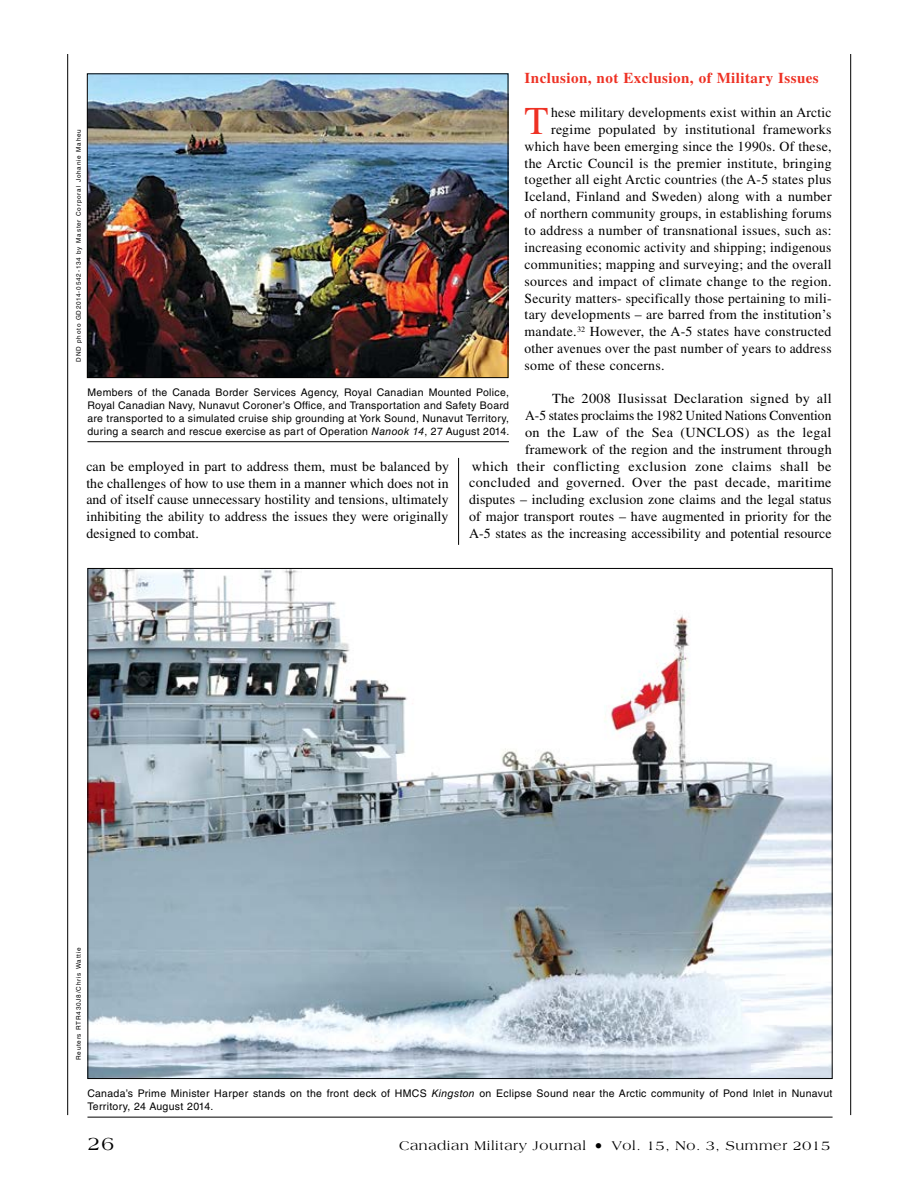
<style>
.page{position:relative;width:918px;height:1188px;background:#fff}
.page>*{position:absolute;margin:0;border:0;box-sizing:border-box;transform-origin:0 0}
.t1{font:39.3px "Times LT Std";color:#ee3124}
.t2{font:19.5px "Americana Std";color:#000}
.t3{font:700 15px "Times LT Std";letter-spacing:.03em;color:#ee3124}
.t4{font:13.8px/16.8px "Times LT Std";letter-spacing:.015em;color:#000;text-align:justify}
.t5{font:13.5px "Americana Std";letter-spacing:.05em;color:#000}
.t6{font:10.5px/12.8px "Helvetica LT Std";letter-spacing:.03em;color:#000;text-align:justify}
.t7{font:6.3px "Helvetica LT Std";letter-spacing:.125em;color:#000}
.s1{font-style:italic}
.s2{font-size:16.5px}
</style>
<div class="page">
<hr style="left:850px;top:54px;width:1px;height:1061px;background:#000">
<hr style="left:67px;top:54px;width:1px;height:1061px;background:#000">
<hr style="left:458px;top:458px;width:1px;height:87px;background:#000">
<img style="left:89px;top:75px;width:417px;height:301px">
<div style="left:87px;top:73px;width:421px;height:305px;border:1px solid #000"></div>
<hr style="left:87px;top:441px;width:422px;height:1px;background:#000">
<img style="left:89px;top:570px;width:742px;height:507px">
<hr style="left:87px;top:1117px;width:746px;height:1px;background:#000">
<p class="t3" style="left:525px;top:69px;width:296px">Inclusion, not Exclusion, of Military Issues</p>
<h1 class="t1" style="left:525px;top:98px;width:26px">T</h1>
<p class="t4" style="left:551px;top:104px;width:282px">hese military developments exist within an Arctic</p>
<p class="t4" style="left:551px;top:121px;width:282px">regime populated by institutional frameworks</p>
<p class="t4" style="left:525px;top:138px;width:308px">which have been emerging since the 1990s. Of these,</p>
<p class="t4" style="left:525px;top:154px;width:309px">the Arctic Council is the premier institute, bringing</p>
<p class="t4" style="left:525px;top:171px;width:308px">together all eight Arctic countries (the A-5 states plus</p>
<p class="t4" style="left:525px;top:188px;width:309px">Iceland, Finland and Sweden) along with a number</p>
<p class="t4" style="left:525px;top:205px;width:309px">of northern community groups, in establishing forums</p>
<p class="t4" style="left:525px;top:222px;width:308px">to address a number of transnational issues, such as:</p>
<p class="t4" style="left:525px;top:239px;width:308px">increasing economic activity and shipping; indigenous</p>
<p class="t4" style="left:525px;top:256px;width:308px">communities; mapping and surveying; and the overall</p>
<p class="t4" style="left:525px;top:273px;width:308px">sources and impact of climate change to the region.</p>
<p class="t4" style="left:525px;top:289px;width:308px">Security matters- specifically those pertaining to mili-</p>
<p class="t4" style="left:525px;top:306px;width:308px">tary developments – are barred from the institution’s</p>
<p class="t4" style="left:525px;top:323px;width:308px">mandate.<sup>32</sup> However, the A-5 states have constructed</p>
<p class="t4" style="left:525px;top:340px;width:308px">other avenues over the past number of years to address</p>
<p class="t4" style="left:525px;top:357px;width:141px">some of these concerns.</p>
<p class="t4" style="left:469px;top:390px;width:364px;text-align:right">The 2008 Ilusissat Declaration signed by all<br>A-5 states proclaims the 1982 United Nations Convention<br>on the Law of the Sea (UNCLOS) as the legal framework of the region and the instrument through<br>which their conflicting exclusion zone claims shall be concluded and governed. Over the past decade, maritime disputes – including exclusion zone claims and the legal status of major transport routes – have augmented in priority for the A-5 states as the increasing accessibility and potential resource</p>
<p class="t7" style="left:75px;top:362px;width:234px;rotate:-90deg">DND photo GD2014-0542-134 by Master Corporal Johanie Maheu</p>
<p class="t6" style="left:87px;top:386px;width:424px">Members of the Canada Border Services Agency, Royal Canadian Mounted Police, Royal Canadian Navy, Nunavut Coroner’s Office, and Transportation and Safety Board are transported to a simulated cruise ship grounding at York Sound, Nunavut Territory, during a search and rescue exercise as part of Operation <span class="s1">Nanook 14</span>, 27 August 2014.</p>
<p class="t4" style="left:86px;top:458px;width:364px">can be employed in part to address them, must be balanced by the challenges of how to use them in a manner which does not in and of itself cause unnecessary hostility and tensions, ultimately inhibiting the ability to address the issues they were originally designed to combat.</p>
<p class="t7" style="left:75px;top:1060px;width:114px;rotate:-90deg">Reuters RTR430J8/Chris Wattie</p>
<p class="t6" style="left:87px;top:1087px;width:747px">Canada’s Prime Minister Harper stands on the front deck of HMCS <span class="s1">Kingston</span> on Eclipse Sound near the Arctic community of Pond Inlet in Nunavut<br>Territory, 24 August 2014.</p>
<h2 class="t2" style="left:88px;top:1132px;width:28px">26</h2>
<p class="t5" style="left:399px;top:1138px;width:433px">Canadian Military Journal <span class="s2">•</span> Vol. 15, No. 3, Summer 2015</p>
</div>
